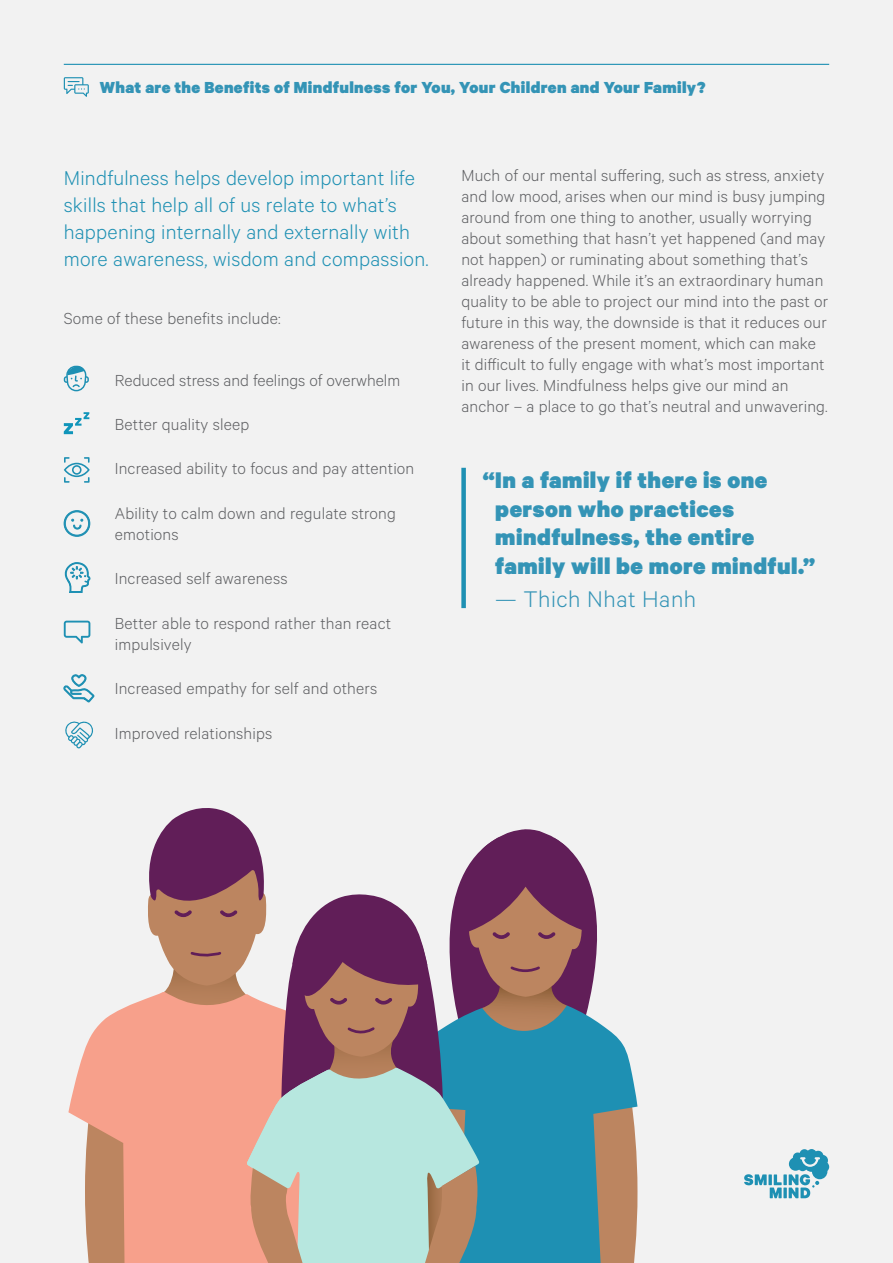
<style>
.page{position:relative;width:893px;height:1263px;background:#f2f2f2}
.page>*{position:absolute;margin:0;border:0;box-sizing:border-box;transform-origin:0 0}
.t1{font:900 25.5px/28.5px "Calibre";letter-spacing:.02em;color:#3494b6}
.t2{font:300 25.5px "Calibre";letter-spacing:.02em;color:#3494b6}
.t3{font:300 22.5px/27px "Calibre";letter-spacing:.01em;color:#1e90b3}
.t4{font:300 18px/21px "Calibre";letter-spacing:.01em;color:#5e5f62}
.t5{font:900 18px "Calibre";letter-spacing:.02em;color:#3494b6}
</style>
<div class="page">
<svg style="left:64px;top:412px;width:25px;height:22px"></svg>
<svg style="left:64px;top:366px;width:25px;height:25px"></svg>
<svg style="left:64px;top:457px;width:26px;height:26px"></svg>
<svg style="left:63px;top:510px;width:27px;height:27px"></svg>
<svg style="left:64px;top:562px;width:27px;height:31px"></svg>
<svg style="left:64px;top:621px;width:26px;height:22px"></svg>
<svg style="left:63px;top:674px;width:32px;height:28px"></svg>
<svg style="left:65px;top:721px;width:28px;height:27px"></svg>
<div style="left:461px;top:468px;width:5px;height:140px;background:#1e90b3"></div>
<hr style="left:64px;top:64px;width:765px;height:1px;background:#1e90b3">
<svg style="left:64px;top:77px;width:25px;height:20px"></svg>
<svg style="left:68px;top:1049px;width:17px;height:73px"></svg>
<svg style="left:85px;top:808px;width:552px;height:455px"></svg>
<svg style="left:744px;top:1149px;width:85px;height:49px"></svg>
<p class="t5" style="left:100px;top:76px;width:607px">What are the Benefits of Mindfulness for You, Your Children and Your Family?</p>
<p class="t3" style="left:64px;top:163px;width:366px">Mindfulness helps develop important life skills that help all of us relate to what’s happening internally and externally with more awareness, wisdom and compassion.</p>
<p class="t4" style="left:461px;top:164px;width:368px">Much of our mental suffering, such as stress, anxiety and low mood, arises when our mind is busy jumping around from one thing to another, usually worrying about something that hasn’t yet happened (and may not happen) or ruminating about something that’s already happened. While it’s an extraordinary human quality to be able to project our mind into the past or future in this way, the downside is that it reduces our awareness of the present moment, which can make it difficult to fully engage with what’s most important in our lives. Mindfulness helps give our mind an anchor – a place to go that’s neutral and unwavering.</p>
<p class="t4" style="left:64px;top:307px;width:218px">Some of these benefits include:</p>
<p class="t4" style="left:115px;top:369px;width:287px">Reduced stress and feelings of overwhelm</p>
<p class="t4" style="left:115px;top:413px;width:136px">Better quality sleep</p>
<p class="t4" style="left:115px;top:457px;width:301px">Increased ability to focus and pay attention</p>
<p class="t4" style="left:115px;top:502px;width:283px">Ability to calm down and regulate strong emotions</p>
<p class="t4" style="left:115px;top:567px;width:174px">Increased self awareness</p>
<p class="t4" style="left:115px;top:612px;width:278px">Better able to respond rather than react impulsively</p>
<p class="t4" style="left:115px;top:677px;width:264px">Increased empathy for self and others</p>
<p class="t4" style="left:115px;top:722px;width:159px">Improved relationships</p>
<h1 class="t1" style="left:495px;top:465px;width:321px;text-indent:-12px">“In a family if there is one person who practices mindfulness, the entire family will be more mindful.”</h1>
<h1 class="t2" style="left:495px;top:584px;width:202px">— Thich Nhat Hanh</h1>
</div>
